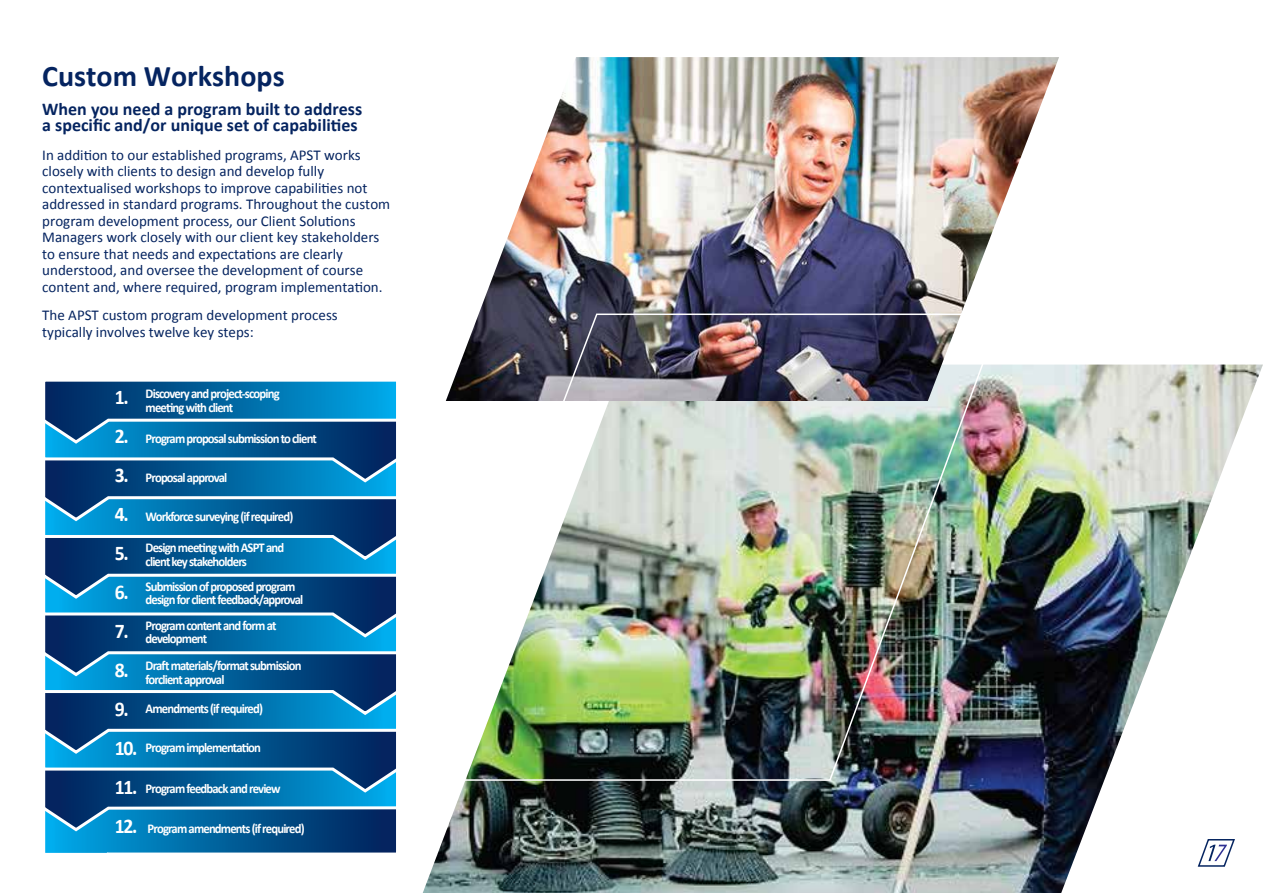
<style>
.page{position:relative;width:1263px;height:893px;background:#fff}
.page>*{position:absolute;margin:0;border:0;box-sizing:border-box;transform-origin:0 0}
.t1{font:700 30px "Calibri";color:#052460}
.t2{font:700 20.85px/39px "Calibri";color:#fff;scale:.94 1}
.t3{font:700 18px/16.5px "Calibri";color:#052460}
.t4{font:15px/16.5px "Calibri";color:#052460}
.t5{font:700 13.5px/13.5px "Calibri";letter-spacing:-.065em;color:#fff;scale:.94 1}
</style>
<div class="page">
<svg style="left:45px;top:381px;width:351px;height:472px;background:#136aa1"></svg>
<img style="left:423px;top:365px;width:840px;height:528px">
<img style="left:479px;top:57px;width:580px;height:344px">
<img style="left:423px;top:312px;width:580px;height:469px">
<h1 class="t1" style="left:42px;top:57px;width:244px">Custom Workshops</h1>
<p class="t3" style="left:42px;top:100px;width:321px">When you need a program built to address a specific and/or unique set of capabilities</p>
<p class="t4" style="left:42px;top:146px;width:349px">In addition to our established programs, APST works closely with clients to design and develop fully contextualised workshops to improve capabilities not addressed in standard programs. Throughout the custom program development process, our Client Solutions Managers work closely with our client key stakeholders to ensure that needs and expectations are clearly understood, and oversee the development of course content and, where required, program implementation.</p>
<p class="t4" style="left:42px;top:307px;width:297px">The APST custom program development process typically involves twelve key steps:</p>
<h2 class="t2" style="left:115px;top:378px;width:26px">1.<br>2.<br>3.<br>4.<br>5.<br>6.<br>7.<br>8.<br>9.<br>10.<br>11.<br>12.</h2>
<p class="t5" style="left:146px;top:387px;width:144px">Discovery and project-scoping meeting with client</p>
<p class="t5" style="left:146px;top:432px;width:184px">Program proposal submission to client</p>
<p class="t5" style="left:146px;top:471px;width:88px">Proposal approval</p>
<p class="t5" style="left:146px;top:509px;width:159px">Workforce surveying (if required)</p>
<p class="t5" style="left:146px;top:541px;width:149px">Design meeting with ASPT and client key stakeholders</p>
<p class="t5" style="left:146px;top:580px;width:169px">Submission of proposed program design for client feedback/approval</p>
<p class="t5" style="left:146px;top:619px;width:141px">Program content and form at development</p>
<p class="t5" style="left:146px;top:659px;width:167px">Draft materials/format submission forclient approval</p>
<p class="t5" style="left:146px;top:702px;width:126px">Amendments (if required)</p>
<p class="t5" style="left:146px;top:741px;width:124px">Program implementation</p>
<p class="t5" style="left:146px;top:781px;width:145px">Program feedback and review</p>
<p class="t5" style="left:148px;top:822px;width:169px">Program amendments (if required)</p>
</div>
